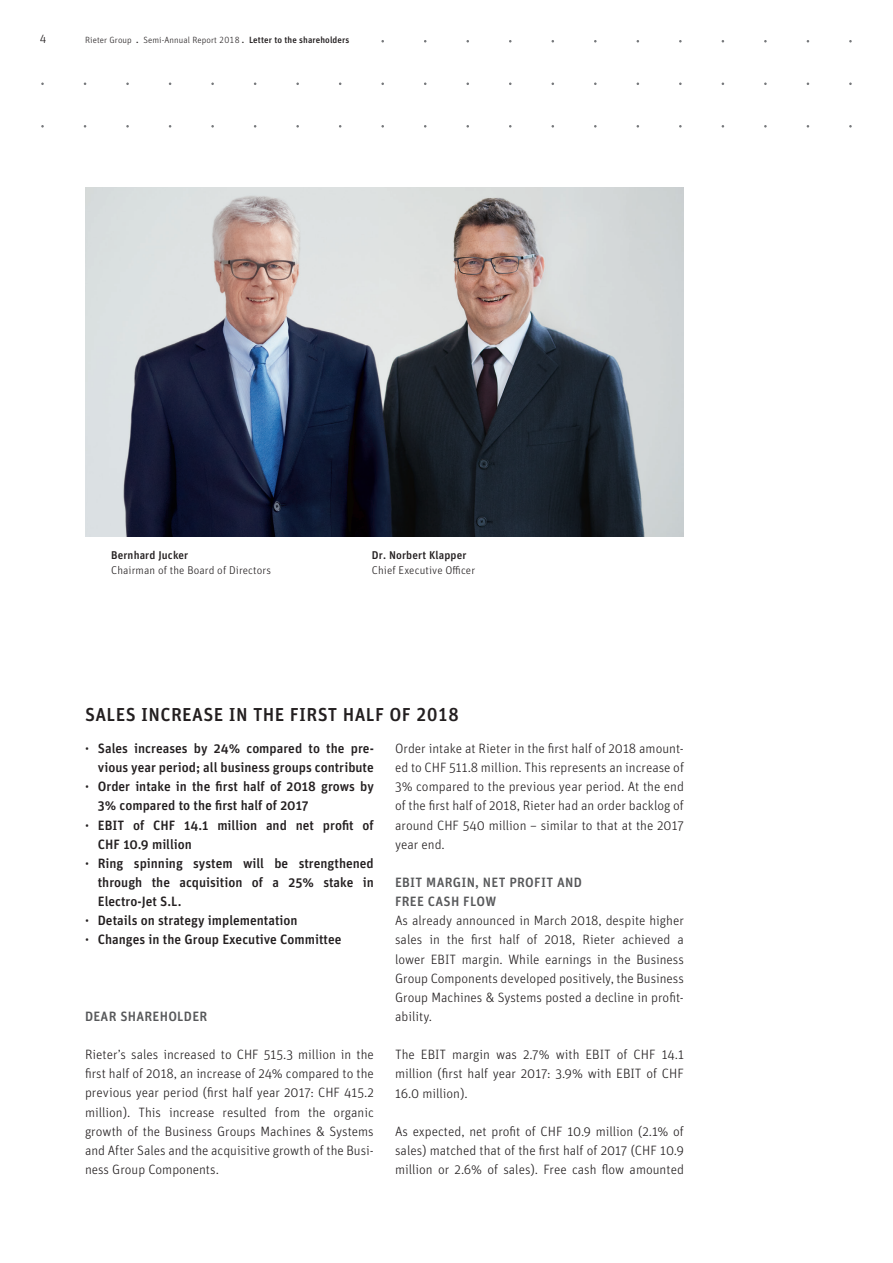
<style>
.page{position:relative;width:893px;height:1263px;background:#fff}
.page>*{position:absolute;margin:0;border:0;box-sizing:border-box;transform-origin:0 0}
.t1{font:18.75px "Rieter Unit OT Medium";letter-spacing:.02em;color:#231f20}
.Bodytext{font:13.5px/19.2px "Rieter Unit OT Light";color:#231f20;text-align:justify}
.t2{font:13.5px/19.2px "Rieter Unit OT Medium";color:#231f20}
.t3{font:13.5px "Rieter Unit OT Medium";letter-spacing:.02em;color:#57585a}
.t4{font:12px "Rieter Unit OT Light";color:#231f20}
.t5{font:11.25px/15px "Rieter Unit OT Light";letter-spacing:.01em;color:#231f20}
.Kolumnentitel{font:9px "Rieter Unit OT Light";letter-spacing:.01em;color:#231f20}
.s1{font-family:"Rieter Unit OT Medium"}
.s2{font-family:"Rieter Unit OT Light"}
</style>
<div class="page">
<img style="left:85px;top:187px;width:599px;height:349px">
<p class="t4" style="left:40px;top:32px;width:8px">4</p>
<p class="Kolumnentitel" style="left:85px;top:34px;width:266px">Rieter Group <span class="s1">.</span> Semi-Annual Report 2018 <span class="s1">. Letter to the shareholders</span></p>
<p class="t5" style="left:111px;top:548px;width:161px"><span class="s1">Bernhard Jucker<br></span>Chairman of the Board of Directors</p>
<p class="t5" style="left:372px;top:548px;width:105px"><span class="s1">Dr. Norbert Klapper<br></span>Chief Executive Officer</p>
<h1 class="t1" style="left:85px;top:702px;width:375px">SALES INCREASE IN THE FIRST HALF OF 2018</h1>
<p class="t2" style="left:85px;top:739px;width:290px;text-align:right"><span class="s2">•</span> Sales increases by 24% compared to the pre&shy;vious year period; all business groups contribute</p>
<p class="t2" style="left:98px;top:777px;width:278px;text-indent:-13px"><span class="s2">•</span> Order intake in the first half of 2018 grows by<br>3% compared to the first half of 2017</p>
<p class="t2" style="left:98px;top:816px;width:277px;text-indent:-13px"><span class="s2">•</span> EBIT of CHF 14.1 million and net profit of<br>CHF 10.9 million</p>
<p class="t2" style="left:98px;top:854px;width:278px;text-align:justify;text-indent:-13px"><span class="s2">•</span> Ring spinning system will be strengthened through the acquisition of a 25% stake in Electro-Jet S.L.</p>
<p class="t2" style="left:85px;top:911px;width:214px"><span class="s2">•</span> Details on strategy implementation</p>
<p class="t2" style="left:85px;top:930px;width:258px"><span class="s2">•</span> Changes in the Group Executive Committee</p>
<p class="Bodytext" style="left:395px;top:739px;width:290px">Order intake at Rieter in the first half of 2018 amount&shy;ed to CHF 511.8 million. This represents an increase of 3% compared to the previous year period. At the end of the first half of 2018, Rieter had an order backlog of around CHF 540 million – similar to that at the 2017 year end.</p>
<h2 class="t3" style="left:395px;top:874px;width:188px">EBIT MARGIN, NET PROFIT AND</h2>
<h2 class="t3" style="left:395px;top:893px;width:103px">FREE CASH FLOW</h2>
<p class="Bodytext" style="left:395px;top:911px;width:290px">As already announced in March 2018, despite higher sales in the first half of 2018, Rieter achieved a lower EBIT margin. While earnings in the Business Group Components developed positively, the Business Group Machines &amp; Systems posted a decline in profit&shy;ability.</p>
<p class="Bodytext" style="left:395px;top:1045px;width:290px">The EBIT margin was 2.7% with EBIT of CHF 14.1 million (first half year 2017: 3.9% with EBIT of CHF 16.0 million).</p>
<p class="Bodytext" style="left:395px;top:1122px;width:290px">As expected, net profit of CHF 10.9 million (2.1% of sales) matched that of the first half of 2017 (CHF 10.9 million or 2.6% of sales). Free cash flow amounted</p>
<h2 class="t3" style="left:85px;top:1008px;width:124px">DEAR SHAREHOLDER</h2>
<p class="Bodytext" style="left:85px;top:1045px;width:290px">Rieter’s sales increased to CHF 515.3 million in the first half of 2018, an increase of 24% compared to the previous year period (first half year 2017: CHF 415.2 million). This increase resulted from the organic growth of the Business Groups Machines &amp; Systems and After Sales and the acquisitive growth of the Busi&shy;ness Group Components.</p>
</div>
